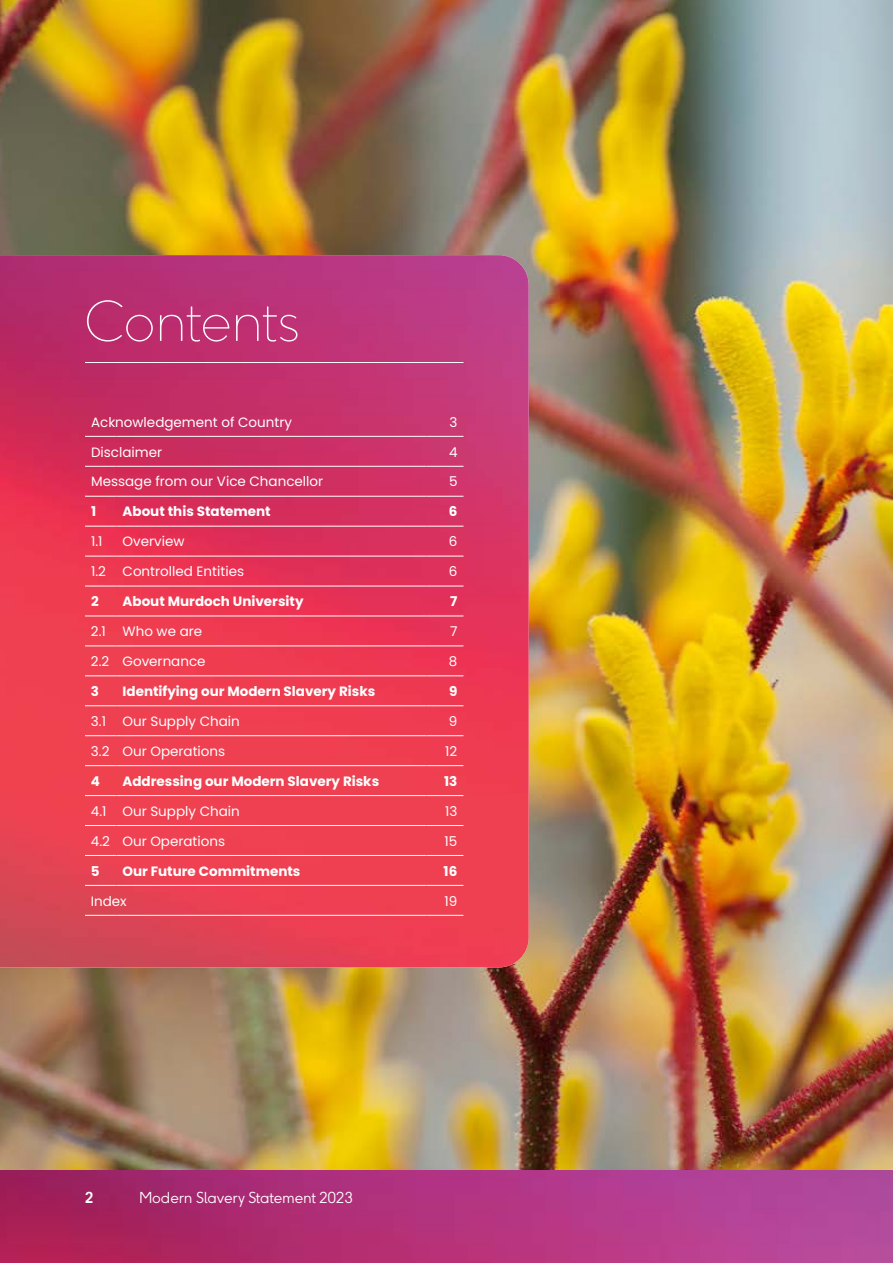
<style>
.page{position:relative;width:893px;height:1263px;background:#fff}
.page>*{position:absolute;margin:0;border:0;box-sizing:border-box;transform-origin:0 0}
.t1{font:100 54px "F37 Ginger";color:#fff}
.t2{font:300 15px "F37 Ginger";letter-spacing:-.01em;color:#fff}
.t3{font:700 15px "F37 Ginger";color:#fff}
.t4{font:13.5px "Poppins";color:#fff}
.t5{font:700 13.5px "Poppins";color:#fff}
</style>
<div class="page">
<img style="left:0;top:1169px;width:417px;height:94px">
<img style="left:417px;top:1169px;width:476px;height:94px">
<img style="left:0;top:0;width:893px;height:1169px">
<img style="left:0;top:255px;width:529px;height:712px">
<hr style="left:85px;top:362px;width:378px;height:1px;background:#fff">
<hr style="left:85px;top:436px;width:32px;height:1px;background:#fff">
<hr style="left:117px;top:436px;width:310px;height:1px;background:#fff">
<hr style="left:427px;top:436px;width:36px;height:1px;background:#fff">
<hr style="left:85px;top:466px;width:32px;height:1px;background:#fff">
<hr style="left:117px;top:466px;width:310px;height:1px;background:#fff">
<hr style="left:427px;top:466px;width:36px;height:1px;background:#fff">
<hr style="left:85px;top:496px;width:32px;height:1px;background:#fff">
<hr style="left:117px;top:496px;width:310px;height:1px;background:#fff">
<hr style="left:427px;top:496px;width:36px;height:1px;background:#fff">
<hr style="left:85px;top:526px;width:32px;height:1px;background:#fff">
<hr style="left:117px;top:526px;width:310px;height:1px;background:#fff">
<hr style="left:427px;top:526px;width:36px;height:1px;background:#fff">
<hr style="left:85px;top:556px;width:32px;height:1px;background:#fff">
<hr style="left:117px;top:556px;width:310px;height:1px;background:#fff">
<hr style="left:427px;top:556px;width:36px;height:1px;background:#fff">
<hr style="left:85px;top:586px;width:32px;height:1px;background:#fff">
<hr style="left:117px;top:586px;width:310px;height:1px;background:#fff">
<hr style="left:427px;top:586px;width:36px;height:1px;background:#fff">
<hr style="left:85px;top:616px;width:32px;height:1px;background:#fff">
<hr style="left:117px;top:616px;width:310px;height:1px;background:#fff">
<hr style="left:427px;top:616px;width:36px;height:1px;background:#fff">
<hr style="left:85px;top:646px;width:32px;height:1px;background:#fff">
<hr style="left:117px;top:646px;width:310px;height:1px;background:#fff">
<hr style="left:427px;top:646px;width:36px;height:1px;background:#fff">
<hr style="left:85px;top:676px;width:32px;height:1px;background:#fff">
<hr style="left:117px;top:676px;width:310px;height:1px;background:#fff">
<hr style="left:427px;top:676px;width:36px;height:1px;background:#fff">
<hr style="left:85px;top:705px;width:32px;height:1px;background:#fff">
<hr style="left:117px;top:705px;width:310px;height:1px;background:#fff">
<hr style="left:427px;top:705px;width:36px;height:1px;background:#fff">
<hr style="left:85px;top:735px;width:32px;height:1px;background:#fff">
<hr style="left:117px;top:735px;width:310px;height:1px;background:#fff">
<hr style="left:427px;top:735px;width:36px;height:1px;background:#fff">
<hr style="left:85px;top:765px;width:32px;height:1px;background:#fff">
<hr style="left:117px;top:765px;width:310px;height:1px;background:#fff">
<hr style="left:427px;top:765px;width:36px;height:1px;background:#fff">
<hr style="left:85px;top:795px;width:32px;height:1px;background:#fff">
<hr style="left:117px;top:795px;width:310px;height:1px;background:#fff">
<hr style="left:427px;top:795px;width:36px;height:1px;background:#fff">
<hr style="left:85px;top:825px;width:32px;height:1px;background:#fff">
<hr style="left:117px;top:825px;width:310px;height:1px;background:#fff">
<hr style="left:427px;top:825px;width:36px;height:1px;background:#fff">
<hr style="left:85px;top:855px;width:32px;height:1px;background:#fff">
<hr style="left:117px;top:855px;width:310px;height:1px;background:#fff">
<hr style="left:427px;top:855px;width:36px;height:1px;background:#fff">
<hr style="left:85px;top:885px;width:32px;height:1px;background:#fff">
<hr style="left:117px;top:885px;width:310px;height:1px;background:#fff">
<hr style="left:427px;top:885px;width:36px;height:1px;background:#fff">
<hr style="left:85px;top:915px;width:32px;height:1px;background:#fff">
<hr style="left:117px;top:915px;width:310px;height:1px;background:#fff">
<hr style="left:427px;top:915px;width:36px;height:1px;background:#fff">
<h1 class="t1" style="left:85px;top:289px;width:216px">Contents</h1>
<p class="t4" style="left:91px;top:414px;width:202px">Acknowledgement of Country</p>
<p class="t4" style="left:450px;top:414px;width:9px">3</p>
<p class="t4" style="left:91px;top:444px;width:73px">Disclaimer</p>
<p class="t4" style="left:449px;top:444px;width:10px">4</p>
<p class="t4" style="left:91px;top:474px;width:234px">Message from our Vice Chancellor</p>
<p class="t4" style="left:449px;top:474px;width:10px">5</p>
<p class="t5" style="left:91px;top:504px;width:7px">1</p>
<p class="t5" style="left:123px;top:504px;width:150px">About this Statement</p>
<p class="t5" style="left:449px;top:504px;width:10px">6</p>
<p class="t4" style="left:91px;top:534px;width:13px">1.1</p>
<p class="t4" style="left:123px;top:534px;width:63px">Overview</p>
<p class="t4" style="left:449px;top:534px;width:10px">6</p>
<p class="t4" style="left:91px;top:564px;width:155px">1.2 Controlled Entities</p>
<p class="t4" style="left:449px;top:564px;width:10px">6</p>
<p class="t5" style="left:91px;top:594px;width:9px">2</p>
<p class="t5" style="left:123px;top:594px;width:182px">About Murdoch University</p>
<p class="t5" style="left:450px;top:594px;width:9px">7</p>
<p class="t4" style="left:91px;top:623px;width:113px">2.1 Who we are</p>
<p class="t4" style="left:450px;top:623px;width:9px">7</p>
<p class="t4" style="left:91px;top:653px;width:116px">2.2 Governance</p>
<p class="t4" style="left:449px;top:653px;width:10px">8</p>
<p class="t5" style="left:91px;top:683px;width:10px">3</p>
<p class="t5" style="left:123px;top:683px;width:254px">Identifying our Modern Slavery Risks</p>
<p class="t5" style="left:449px;top:683px;width:10px">9</p>
<p class="t4" style="left:91px;top:713px;width:150px">3.1 Our Supply Chain</p>
<p class="t4" style="left:449px;top:713px;width:10px">9</p>
<p class="t4" style="left:91px;top:743px;width:136px">3.2 Our Operations</p>
<p class="t4" style="left:445px;top:743px;width:14px">12</p>
<p class="t5" style="left:91px;top:773px;width:11px">4</p>
<p class="t5" style="left:122px;top:773px;width:258px">Addressing our Modern Slavery Risks</p>
<p class="t5" style="left:444px;top:773px;width:15px">13</p>
<p class="t4" style="left:91px;top:803px;width:150px">4.1 Our Supply Chain</p>
<p class="t4" style="left:445px;top:803px;width:14px">13</p>
<p class="t4" style="left:91px;top:833px;width:136px">4.2 Our Operations</p>
<p class="t4" style="left:445px;top:833px;width:14px">15</p>
<p class="t5" style="left:91px;top:863px;width:10px">5</p>
<p class="t5" style="left:122px;top:863px;width:180px">Our Future Commitments</p>
<p class="t5" style="left:444px;top:863px;width:15px">16</p>
<p class="t4" style="left:91px;top:893px;width:37px">Index</p>
<p class="t4" style="left:444px;top:893px;width:14px">19</p>
<p class="t3" style="left:85px;top:1187px;width:10px">2</p>
<p class="t2" style="left:139px;top:1188px;width:215px">Modern Slavery Statement 2023</p>
</div>
